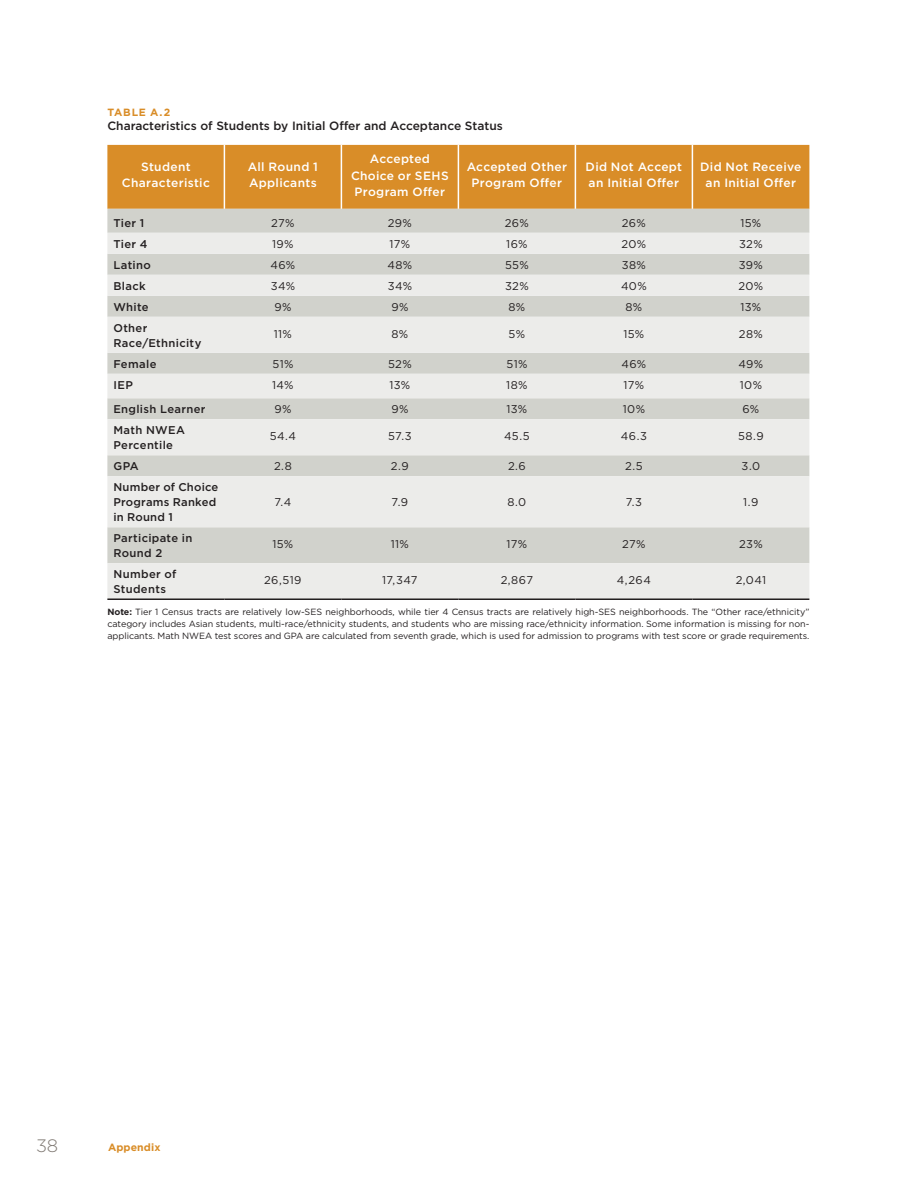
<style>
.page{position:relative;width:918px;height:1188px;background:#fff}
.page>*{position:absolute;margin:0;border:0;box-sizing:border-box;transform-origin:0 0}
.t1{font:300 18px "Gotham";color:#817b75}
.Table_Head{font:500 12px/16.5px "Gotham";letter-spacing:.025em;color:#fff;text-align:center}
.Figure_Title{font:500 12px "Gotham";color:#231f20}
.Table_text-Gotham{font:11.25px "Gotham";letter-spacing:.035em;color:#231f20}
.Table_Head_Black{font:500 11.25px/15px "Gotham";letter-spacing:.025em;color:#231f20}
.Body_Bullet-Gotham{font:700 10.5px "Gotham";letter-spacing:.01em;color:#d98d28}
.Figure_Number{font:700 10.5px "Gotham";letter-spacing:.07em;color:#d98d28}
.Note_Text{font:9px/12px "Gotham";letter-spacing:-.005em;color:#231f20;text-align:justify}
.s1{font-weight:700}
</style>
<div class="page">
<div style="left:107px;top:145px;width:702px;height:64px;background:#d98d28"></div>
<div style="left:107px;top:209px;width:702px;height:24px;background:#d1d2cc"></div>
<svg style="left:107px;top:233px;width:702px;height:365px;background:#e1e2de"></svg>
<hr style="left:107px;top:598px;width:117px;height:2px;background:#231f20">
<hr style="left:224px;top:598px;width:117px;height:2px;background:#231f20">
<hr style="left:341px;top:598px;width:117px;height:2px;background:#231f20">
<hr style="left:458px;top:598px;width:117px;height:2px;background:#231f20">
<hr style="left:575px;top:598px;width:117px;height:2px;background:#231f20">
<hr style="left:692px;top:598px;width:117px;height:2px;background:#231f20">
<hr style="left:224px;top:145px;width:1px;height:64px;background:#fff">
<hr style="left:341px;top:145px;width:1px;height:64px;background:#fff">
<hr style="left:458px;top:145px;width:1px;height:64px;background:#fff">
<hr style="left:575px;top:145px;width:1px;height:64px;background:#fff">
<hr style="left:692px;top:145px;width:1px;height:64px;background:#fff">
<p class="Figure_Number" style="left:107px;top:106px;width:64px">TABLE A.2</p>
<p class="Figure_Title" style="left:107px;top:118px;width:397px">Characteristics of Students by Initial Offer and Acceptance Status</p>
<p class="Table_Head" style="left:122px;top:158px;width:89px">Student<br>Characteristic</p>
<p class="Table_Head" style="left:248px;top:158px;width:72px;text-align:left">All Round 1<br>Applicants</p>
<p class="Table_Head" style="left:351px;top:151px;width:99px">Accepted<br>Choice or SEHS<br>Program Offer</p>
<p class="Table_Head" style="left:467px;top:158px;width:102px">Accepted Other<br>Program Offer</p>
<p class="Table_Head" style="left:586px;top:158px;width:98px;text-align:left">Did Not Accept an Initial Offer</p>
<p class="Table_Head" style="left:700px;top:158px;width:103px">Did Not Receive an Initial Offer</p>
<p class="Table_Head_Black" style="left:113px;top:215px;width:32px">Tier 1</p>
<p class="Table_text-Gotham" style="left:271px;top:216px;width:25px">27%</p>
<p class="Table_text-Gotham" style="left:388px;top:216px;width:26px">29%</p>
<p class="Table_text-Gotham" style="left:505px;top:216px;width:25px">26%</p>
<p class="Table_text-Gotham" style="left:622px;top:216px;width:25px">26%</p>
<p class="Table_text-Gotham" style="left:740px;top:216px;width:22px">15%</p>
<p class="Table_Head_Black" style="left:113px;top:236px;width:36px">Tier 4</p>
<p class="Table_text-Gotham" style="left:272px;top:237px;width:23px">19%</p>
<p class="Table_text-Gotham" style="left:390px;top:237px;width:22px">17%</p>
<p class="Table_text-Gotham" style="left:506px;top:237px;width:23px">16%</p>
<p class="Table_text-Gotham" style="left:621px;top:237px;width:26px">20%</p>
<p class="Table_text-Gotham" style="left:739px;top:237px;width:25px">32%</p>
<p class="Table_Head_Black" style="left:113px;top:257px;width:39px">Latino</p>
<p class="Table_text-Gotham" style="left:270px;top:258px;width:26px">46%</p>
<p class="Table_text-Gotham" style="left:387px;top:258px;width:26px">48%</p>
<p class="Table_text-Gotham" style="left:505px;top:258px;width:25px">55%</p>
<p class="Table_text-Gotham" style="left:622px;top:258px;width:26px">38%</p>
<p class="Table_text-Gotham" style="left:739px;top:258px;width:26px">39%</p>
<p class="Table_Head_Black" style="left:113px;top:278px;width:34px">Black</p>
<p class="Table_text-Gotham" style="left:271px;top:279px;width:26px">34%</p>
<p class="Table_text-Gotham" style="left:388px;top:279px;width:26px">34%</p>
<p class="Table_text-Gotham" style="left:505px;top:279px;width:25px">32%</p>
<p class="Table_text-Gotham" style="left:621px;top:279px;width:27px">40%</p>
<p class="Table_text-Gotham" style="left:738px;top:279px;width:26px">20%</p>
<p class="Table_Head_Black" style="left:113px;top:299px;width:37px">White</p>
<p class="Table_text-Gotham" style="left:274px;top:300px;width:19px">9%</p>
<p class="Table_text-Gotham" style="left:391px;top:300px;width:19px">9%</p>
<p class="Table_text-Gotham" style="left:508px;top:300px;width:18px">8%</p>
<p class="Table_text-Gotham" style="left:625px;top:300px;width:18px">8%</p>
<p class="Table_text-Gotham" style="left:740px;top:300px;width:22px">13%</p>
<p class="Table_Head_Black" style="left:113px;top:320px;width:89px">Other<br>Race/Ethnicity</p>
<p class="Table_text-Gotham" style="left:274px;top:327px;width:20px">11%</p>
<p class="Table_text-Gotham" style="left:391px;top:327px;width:18px">8%</p>
<p class="Table_text-Gotham" style="left:509px;top:327px;width:18px">5%</p>
<p class="Table_text-Gotham" style="left:623px;top:327px;width:22px">15%</p>
<p class="Table_text-Gotham" style="left:739px;top:327px;width:25px">28%</p>
<p class="Table_Head_Black" style="left:113px;top:356px;width:45px">Female</p>
<p class="Table_text-Gotham" style="left:272px;top:357px;width:23px">51%</p>
<p class="Table_text-Gotham" style="left:388px;top:357px;width:25px">52%</p>
<p class="Table_text-Gotham" style="left:506px;top:357px;width:23px">51%</p>
<p class="Table_text-Gotham" style="left:621px;top:357px;width:26px">46%</p>
<p class="Table_text-Gotham" style="left:738px;top:357px;width:26px">49%</p>
<p class="Table_Head_Black" style="left:113px;top:377px;width:21px">IEP</p>
<p class="Table_text-Gotham" style="left:272px;top:378px;width:23px">14%</p>
<p class="Table_text-Gotham" style="left:389px;top:378px;width:22px">13%</p>
<p class="Table_text-Gotham" style="left:506px;top:378px;width:23px">18%</p>
<p class="Table_text-Gotham" style="left:624px;top:378px;width:22px">17%</p>
<p class="Table_text-Gotham" style="left:740px;top:378px;width:24px">10%</p>
<p class="Table_Head_Black" style="left:113px;top:402px;width:94px">English Learner</p>
<p class="Table_text-Gotham" style="left:274px;top:402px;width:19px">9%</p>
<p class="Table_text-Gotham" style="left:391px;top:402px;width:19px">9%</p>
<p class="Table_text-Gotham" style="left:506px;top:402px;width:22px">13%</p>
<p class="Table_text-Gotham" style="left:623px;top:402px;width:24px">10%</p>
<p class="Table_text-Gotham" style="left:742px;top:402px;width:18px">6%</p>
<p class="Table_Head_Black" style="left:113px;top:423px;width:73px">Math NWEA<br>Percentile</p>
<p class="Table_text-Gotham" style="left:270px;top:429px;width:28px">54.4</p>
<p class="Table_text-Gotham" style="left:388px;top:429px;width:25px">57.3</p>
<p class="Table_text-Gotham" style="left:504px;top:429px;width:27px">45.5</p>
<p class="Table_text-Gotham" style="left:621px;top:429px;width:28px">46.3</p>
<p class="Table_text-Gotham" style="left:738px;top:429px;width:27px">58.9</p>
<p class="Table_Head_Black" style="left:113px;top:459px;width:27px">GPA</p>
<p class="Table_text-Gotham" style="left:274px;top:459px;width:19px">2.8</p>
<p class="Table_text-Gotham" style="left:391px;top:459px;width:19px">2.9</p>
<p class="Table_text-Gotham" style="left:508px;top:459px;width:19px">2.6</p>
<p class="Table_text-Gotham" style="left:625px;top:459px;width:19px">2.5</p>
<p class="Table_text-Gotham" style="left:742px;top:459px;width:20px">3.0</p>
<p class="Table_Head_Black" style="left:113px;top:480px;width:107px">Number of Choice<br>Programs Ranked in Round 1</p>
<p class="Table_text-Gotham" style="left:274px;top:495px;width:18px">7.4</p>
<p class="Table_text-Gotham" style="left:392px;top:495px;width:18px">7.9</p>
<p class="Table_text-Gotham" style="left:507px;top:495px;width:20px">8.0</p>
<p class="Table_text-Gotham" style="left:626px;top:495px;width:18px">7.3</p>
<p class="Table_text-Gotham" style="left:743px;top:495px;width:17px">1.9</p>
<p class="Table_Head_Black" style="left:113px;top:531px;width:80px">Participate in<br>Round 2</p>
<p class="Table_text-Gotham" style="left:272px;top:537px;width:22px">15%</p>
<p class="Table_text-Gotham" style="left:391px;top:537px;width:20px">11%</p>
<p class="Table_text-Gotham" style="left:507px;top:537px;width:22px">17%</p>
<p class="Table_text-Gotham" style="left:622px;top:537px;width:25px">27%</p>
<p class="Table_text-Gotham" style="left:739px;top:537px;width:25px">23%</p>
<p class="Table_Head_Black" style="left:113px;top:567px;width:64px">Number of<br>Students</p>
<p class="Table_text-Gotham" style="left:264px;top:573px;width:39px">26,519</p>
<p class="Table_text-Gotham" style="left:382px;top:573px;width:37px">17,347</p>
<p class="Table_text-Gotham" style="left:501px;top:573px;width:34px">2,867</p>
<p class="Table_text-Gotham" style="left:617px;top:573px;width:35px">4,264</p>
<p class="Table_text-Gotham" style="left:736px;top:573px;width:32px">2,041</p>
<p class="Note_Text" style="left:107px;top:606px;width:704px"><span class="s1">Note:</span> Tier 1 Census tracts are relatively low-SES neighborhoods, while tier 4 Census tracts are relatively high-SES neighborhoods. The “Other race/ethnicity” category includes Asian students, multi-race/ethnicity students, and students who are missing race/ethnicity information. Some information is missing for non&shy;applicants. Math NWEA test scores and GPA are calculated from seventh grade, which is used for admission to programs with test score or grade requirements.</p>
<h1 class="t1" style="left:36px;top:1134px;width:24px">38</h1>
<p class="Body_Bullet-Gotham" style="left:108px;top:1141px;width:54px">Appendix</p>
</div>
